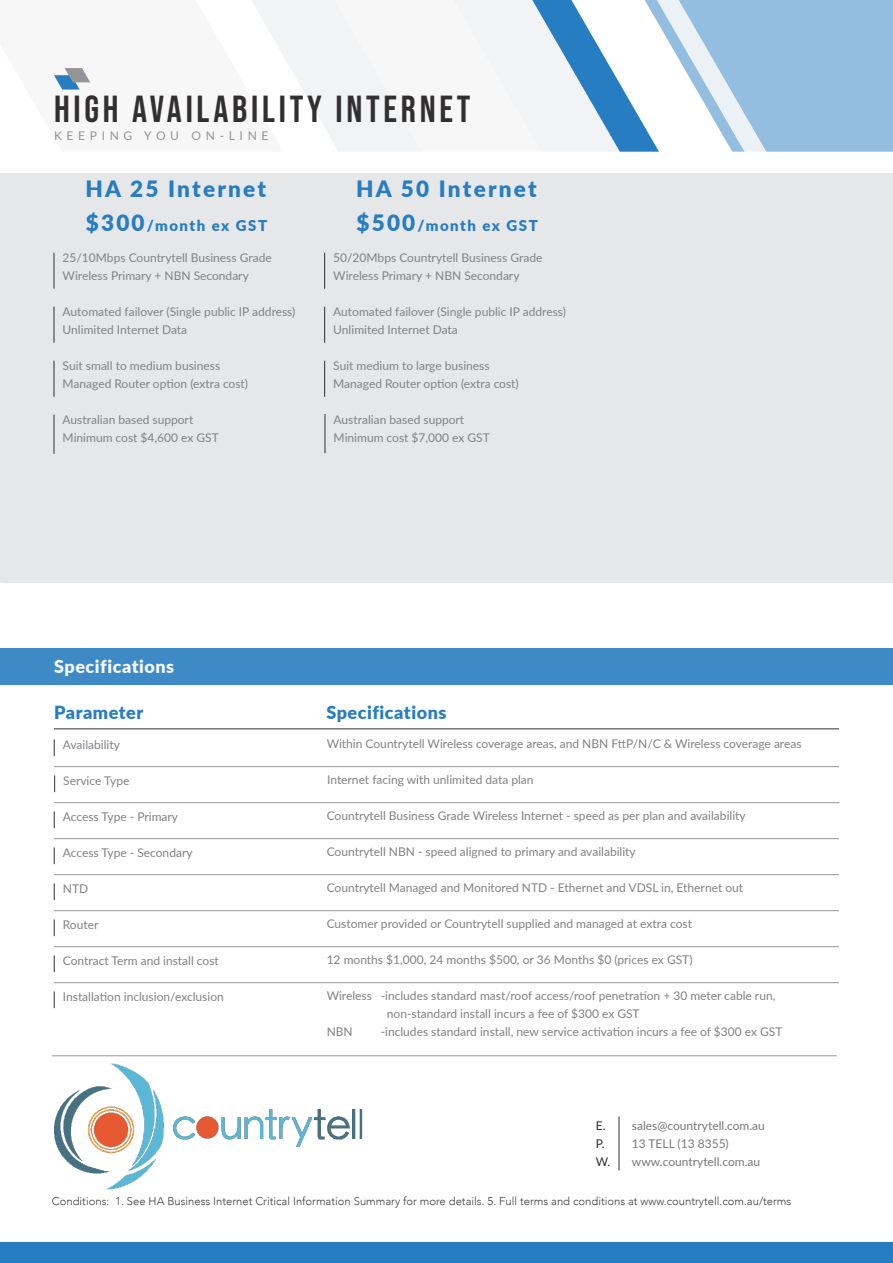
<style>
.page{position:relative;width:893px;height:1263px;background:#fff}
.page>*{position:absolute;margin:0;border:0;box-sizing:border-box;transform-origin:0 0}
.t1{font:37.5px "Bebas Neue";letter-spacing:.1em;color:#312f30}
.t2{font:900 22.5px "Lato";letter-spacing:.1em;color:#277dc1}
.t3{font:900 18px "Lato";letter-spacing:.03em;color:#277dc1}
.t4{font:900 18px "Lato";letter-spacing:.03em;color:#f7f7f8}
.t5{font:900 15px "Lato";letter-spacing:.1em;color:#277dc1}
.t6{font:12px/18px "Lato";color:#808285}
.t7{font:12px "Lato";color:#76787b}
.t8{font:12px "Lato";letter-spacing:.39em;color:#939598}
.t9{font:12px "Lato";color:#312f30}
.t10{font:300 11.25px "Avenir";color:#3e3e3f}
.s1{font-size:22.5px}
</style>
<div class="page">
<svg style="left:349px;top:0;width:183px;height:141px"></svg>
<svg style="left:532px;top:0;width:105px;height:141px"></svg>
<div style="left:0;top:1243px;width:893px;height:20px;background:#277dc1"></div>
<hr style="left:54px;top:729px;width:785px;height:1px;background:#312f30">
<svg style="left:649px;top:0;width:244px;height:141px;fill:#93bee0"></svg>
<svg style="left:90px;top:0;width:259px;height:141px"></svg>
<div style="left:0;top:648px;width:893px;height:36px;background:#3d8ac7"></div>
<svg style="left:54px;top:68px;width:36px;height:22px"></svg>
<hr style="left:619px;top:1116px;width:1px;height:54px;background:#312f30">
<img style="left:54px;top:1063px;width:308px;height:126px">
<svg style="left:0;top:141px;width:893px;height:442px;background:#e6e8ea"></svg>
<svg style="left:54px;top:739px;width:1px;height:17px"></svg>
<hr style="left:54px;top:766px;width:785px;height:1px;background:#312f30">
<svg style="left:54px;top:775px;width:1px;height:17px"></svg>
<hr style="left:54px;top:802px;width:785px;height:1px;background:#312f30">
<svg style="left:54px;top:811px;width:1px;height:17px"></svg>
<hr style="left:54px;top:838px;width:785px;height:1px;background:#312f30">
<svg style="left:54px;top:847px;width:1px;height:17px"></svg>
<hr style="left:54px;top:874px;width:785px;height:1px;background:#312f30">
<svg style="left:54px;top:883px;width:1px;height:17px"></svg>
<hr style="left:54px;top:910px;width:785px;height:1px;background:#312f30">
<svg style="left:54px;top:919px;width:1px;height:17px"></svg>
<hr style="left:54px;top:946px;width:785px;height:1px;background:#312f30">
<svg style="left:54px;top:955px;width:1px;height:17px"></svg>
<hr style="left:54px;top:982px;width:785px;height:1px;background:#312f30">
<hr style="left:54px;top:253px;width:1px;height:36px;background:#312f30">
<hr style="left:54px;top:307px;width:1px;height:36px;background:#312f30">
<hr style="left:54px;top:361px;width:1px;height:36px;background:#312f30">
<hr style="left:54px;top:415px;width:1px;height:39px;background:#312f30">
<hr style="left:324px;top:253px;width:1px;height:36px;background:#312f30">
<hr style="left:324px;top:307px;width:1px;height:36px;background:#312f30">
<hr style="left:324px;top:361px;width:1px;height:36px;background:#312f30">
<svg style="left:54px;top:991px;width:1px;height:17px"></svg>
<hr style="left:52px;top:1055px;width:785px;height:1px;background:#312f30">
<hr style="left:325px;top:414px;width:1px;height:39px;background:#312f30">
<p class="t1" style="left:54px;top:88px;width:418px">HIGH AVAILABILITY INTERNET</p>
<p class="t8" style="left:54px;top:127px;width:216px">KEEPING YOU ON-LINE</p>
<p class="t2" style="left:85px;top:172px;width:182px">HA 25 Internet</p>
<p class="t5" style="left:86px;top:214px;width:183px"><span class="s1">$300</span>/month ex GST</p>
<p class="t2" style="left:356px;top:172px;width:182px">HA 50 Internet</p>
<p class="t5" style="left:356px;top:214px;width:183px"><span class="s1">$500</span>/month ex GST</p>
<p class="t6" style="left:63px;top:248px;width:211px">25/10Mbps Countrytell Business Grade<br>Wireless Primary + NBN Secondary</p>
<p class="t6" style="left:333px;top:248px;width:211px">50/20Mbps Countrytell Business Grade<br>Wireless Primary + NBN Secondary</p>
<p class="t6" style="left:63px;top:302px;width:234px">Automated failover (Single public IP address)</p>
<p class="t6" style="left:63px;top:320px;width:126px">Unlimited Internet Data</p>
<p class="t6" style="left:333px;top:302px;width:234px">Automated failover (Single public IP address)</p>
<p class="t6" style="left:333px;top:320px;width:126px">Unlimited Internet Data</p>
<p class="t6" style="left:63px;top:356px;width:159px">Suit small to medium business</p>
<p class="t6" style="left:63px;top:374px;width:187px">Managed Router option (extra cost)</p>
<p class="t6" style="left:333px;top:356px;width:158px">Suit medium to large business</p>
<p class="t6" style="left:333px;top:374px;width:187px">Managed Router option (extra cost)</p>
<p class="t6" style="left:63px;top:410px;width:132px">Australian based support</p>
<p class="t6" style="left:63px;top:428px;width:158px">Minimum cost $4,600 ex GST</p>
<p class="t6" style="left:334px;top:410px;width:132px">Australian based support</p>
<p class="t6" style="left:334px;top:428px;width:158px">Minimum cost $7,000 ex GST</p>
<p class="t4" style="left:54px;top:653px;width:122px">Specifications</p>
<p class="t3" style="left:54px;top:699px;width:91px">Parameter</p>
<p class="t3" style="left:326px;top:699px;width:122px">Specifications</p>
<p class="t6" style="left:63px;top:735px;width:59px">Availability</p>
<p class="t6" style="left:327px;top:734px;width:476px">Within Countrytell Wireless coverage areas, and NBN FttP/N/C &amp; Wireless coverage areas</p>
<p class="t6" style="left:63px;top:771px;width:68px">Service Type</p>
<p class="t6" style="left:327px;top:770px;width:208px">Internet facing with unlimited data plan</p>
<p class="t6" style="left:63px;top:807px;width:117px">Access Type - Primary</p>
<p class="t6" style="left:327px;top:806px;width:421px">Countrytell Business Grade Wireless Internet - speed as per plan and availability</p>
<p class="t6" style="left:63px;top:843px;width:131px">Access Type - Secondary</p>
<p class="t6" style="left:327px;top:842px;width:311px">Countrytell NBN - speed aligned to primary and availability</p>
<p class="t6" style="left:63px;top:879px;width:27px">NTD</p>
<p class="t6" style="left:327px;top:878px;width:418px">Countrytell Managed and Monitored NTD - Ethernet and VDSL in, Ethernet out</p>
<p class="t6" style="left:63px;top:915px;width:37px">Router</p>
<p class="t6" style="left:327px;top:914px;width:367px">Customer provided or Countrytell supplied and managed at extra cost</p>
<p class="t6" style="left:63px;top:951px;width:158px">Contract Term and install cost</p>
<p class="t6" style="left:327px;top:950px;width:367px">12 months $1,000, 24 months $500, or 36 Months $0 (prices ex GST)</p>
<p class="t6" style="left:63px;top:987px;width:163px">Installation inclusion/exclusion</p>
<p class="t6" style="left:327px;top:986px;width:450px">Wireless -includes standard mast/roof access/roof penetration + 30 meter cable run,</p>
<p class="t6" style="left:387px;top:1004px;width:254px">non-standard install incurs a fee of $300 ex GST</p>
<p class="t6" style="left:327px;top:1022px;width:28px">NBN</p>
<p class="t6" style="left:381px;top:1022px;width:403px">-includes standard install, new service activation incurs a fee of $300 ex GST</p>
<p class="t9" style="left:596px;top:1117px;width:11px">E.</p>
<p class="t9" style="left:596px;top:1135px;width:10px">P.</p>
<p class="t9" style="left:596px;top:1153px;width:16px">W.</p>
<p class="t7" style="left:632px;top:1117px;width:135px">sales@countrytell.com.au</p>
<p class="t7" style="left:632px;top:1135px;width:98px">13 TELL (13 8355)</p>
<p class="t7" style="left:632px;top:1153px;width:130px">www.countrytell.com.au</p>
<p class="t10" style="left:52px;top:1194px;width:741px">Conditions: 1. See HA Business Internet Critical Information Summary for more details. 5. Full terms and conditions at www.countrytell.com.au/terms</p>
</div>
